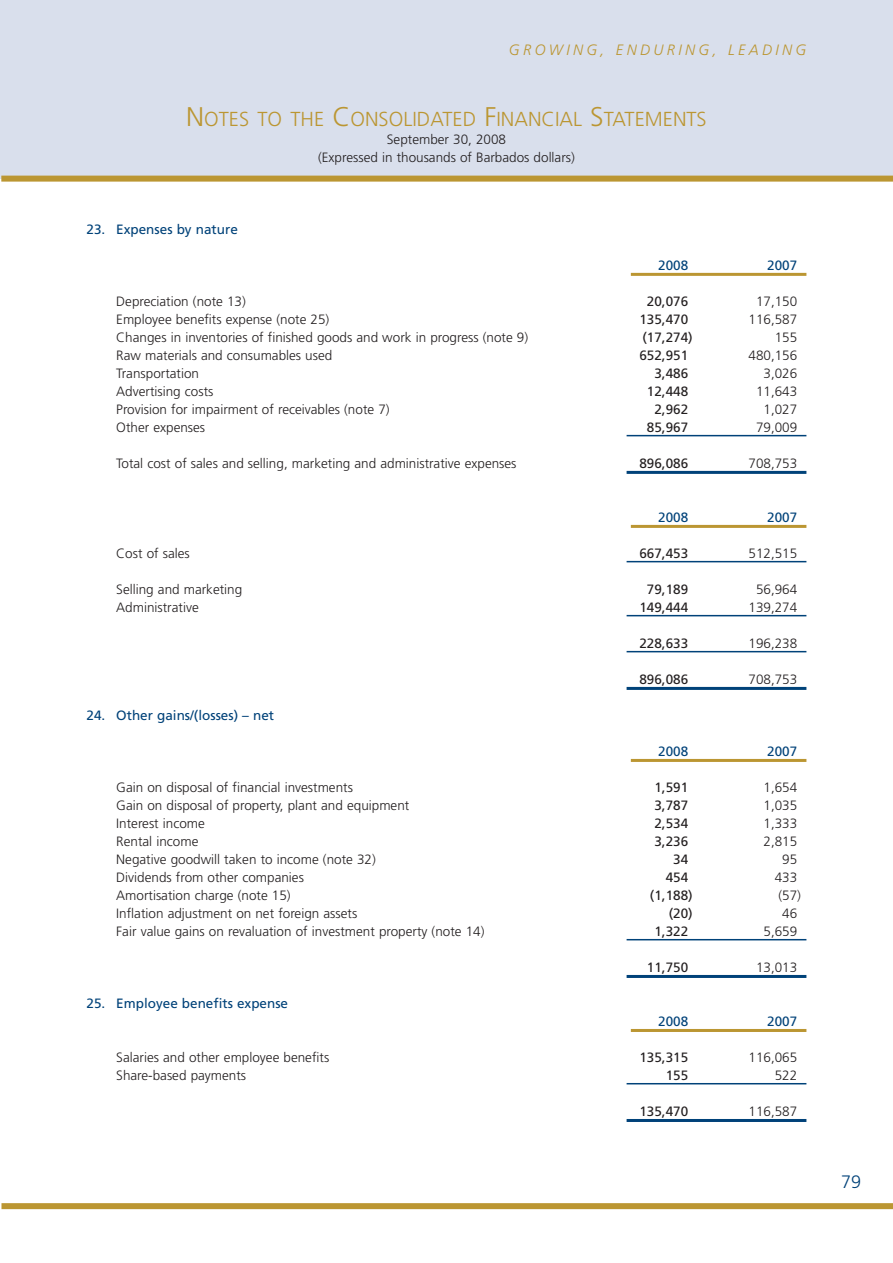
<style>
.page{position:relative;width:893px;height:1263px;background:#fff}
.page>*{position:absolute;margin:0;border:0;box-sizing:border-box;transform-origin:0 0}
.t1{font:300 20.25px "Frutiger";color:#bb9632}
.t2{font:300 18px "Frutiger";color:#004279}
.t3{font:italic 300 15px "Frutiger";letter-spacing:.22em;color:#bb9632}
.t4{font:300 13.5px/18px "Frutiger";color:#231f20;text-align:center}
.t5{font:13.5px "Frutiger";color:#231f20}
.t6{font:13.5px "Frutiger";color:#004279}
.s1{font-size:27px}
</style>
<div class="page">
<hr style="left:631px;top:273px;width:175px;height:3px;background:#bb9632">
<hr style="left:627px;top:435px;width:179px;height:1px;background:#004279">
<hr style="left:627px;top:471px;width:179px;height:3px;background:#004279">
<hr style="left:631px;top:525px;width:175px;height:3px;background:#bb9632">
<hr style="left:627px;top:561px;width:179px;height:1px;background:#004279">
<hr style="left:627px;top:615px;width:179px;height:1px;background:#004279">
<hr style="left:627px;top:651px;width:179px;height:1px;background:#004279">
<hr style="left:627px;top:687px;width:179px;height:3px;background:#004279">
<hr style="left:631px;top:759px;width:175px;height:3px;background:#bb9632">
<hr style="left:627px;top:939px;width:179px;height:1px;background:#004279">
<hr style="left:627px;top:975px;width:179px;height:3px;background:#004279">
<hr style="left:631px;top:1029px;width:175px;height:3px;background:#bb9632">
<hr style="left:627px;top:1083px;width:179px;height:1px;background:#004279">
<hr style="left:627px;top:1119px;width:179px;height:3px;background:#004279">
<div style="left:0;top:0;width:893px;height:179px;background:#d9dfec"></div>
<div style="left:1px;top:176px;width:892px;height:6px;background:#bb9632"></div>
<div style="left:1px;top:1203px;width:892px;height:6px;background:#bb9632"></div>
<hr style="left:0;top:0;width:1px;height:180px;background:#d9dfec">
<p class="t3" style="left:509px;top:44px;width:299px">GROWING, ENDURING, LEADING</p>
<h1 class="t1" style="left:186px;top:111px;width:522px"><span class="s1">N</span>OTES TO THE <span class="s1">C</span>ONSOLIDATED <span class="s1">F</span>INANCIAL <span class="s1">S</span>TATEMENTS</h1>
<p class="t4" style="left:318px;top:131px;width:258px">September 30, 2008<br>(Expressed in thousands of Barbados dollars)</p>
<p class="t6" style="left:87px;top:224px;width:153px">23. Expenses by nature</p>
<p class="t6" style="left:658px;top:260px;width:32px">2008</p>
<p class="t6" style="left:767px;top:260px;width:32px">2007</p>
<p class="t4" style="left:116px;top:293px;width:131px">Depreciation (note 13)</p>
<p class="t5" style="left:647px;top:296px;width:43px">20,076</p>
<p class="t4" style="left:756px;top:293px;width:43px">17,150</p>
<p class="t4" style="left:116px;top:311px;width:215px">Employee benefits expense (note 25)</p>
<p class="t5" style="left:639px;top:314px;width:50px">135,470</p>
<p class="t4" style="left:748px;top:311px;width:50px">116,587</p>
<p class="t4" style="left:116px;top:329px;width:413px">Changes in inventories of finished goods and work in progress (note 9)</p>
<p class="t5" style="left:642px;top:332px;width:52px">(17,274)</p>
<p class="t4" style="left:775px;top:329px;width:24px">155</p>
<p class="t4" style="left:116px;top:347px;width:217px">Raw materials and consumables used</p>
<p class="t5" style="left:639px;top:350px;width:50px">652,951</p>
<p class="t4" style="left:748px;top:347px;width:50px">480,156</p>
<p class="t4" style="left:116px;top:365px;width:84px">Transportation</p>
<p class="t5" style="left:654px;top:368px;width:35px">3,486</p>
<p class="t4" style="left:763px;top:365px;width:35px">3,026</p>
<p class="t4" style="left:116px;top:383px;width:99px">Advertising costs</p>
<p class="t5" style="left:647px;top:386px;width:43px">12,448</p>
<p class="t4" style="left:756px;top:383px;width:43px">11,643</p>
<p class="t4" style="left:116px;top:401px;width:275px">Provision for impairment of receivables (note 7)</p>
<p class="t5" style="left:654px;top:404px;width:35px">2,962</p>
<p class="t4" style="left:763px;top:401px;width:35px">1,027</p>
<p class="t4" style="left:116px;top:419px;width:90px">Other expenses</p>
<p class="t5" style="left:647px;top:422px;width:43px">85,967</p>
<p class="t4" style="left:756px;top:419px;width:43px">79,009</p>
<p class="t4" style="left:116px;top:455px;width:402px">Total cost of sales and selling, marketing and administrative expenses</p>
<p class="t5" style="left:639px;top:458px;width:50px">896,086</p>
<p class="t4" style="left:748px;top:455px;width:50px">708,753</p>
<p class="t6" style="left:658px;top:512px;width:32px">2008</p>
<p class="t6" style="left:767px;top:512px;width:32px">2007</p>
<p class="t4" style="left:116px;top:545px;width:75px">Cost of sales</p>
<p class="t5" style="left:639px;top:548px;width:50px">667,453</p>
<p class="t4" style="left:748px;top:545px;width:50px">512,515</p>
<p class="t4" style="left:116px;top:581px;width:127px">Selling and marketing</p>
<p class="t5" style="left:647px;top:584px;width:43px">79,189</p>
<p class="t4" style="left:756px;top:581px;width:43px">56,964</p>
<p class="t4" style="left:116px;top:599px;width:84px">Administrative</p>
<p class="t5" style="left:639px;top:602px;width:50px">149,444</p>
<p class="t4" style="left:748px;top:599px;width:50px">139,274</p>
<p class="t5" style="left:639px;top:638px;width:50px">228,633</p>
<p class="t4" style="left:748px;top:635px;width:50px">196,238</p>
<p class="t5" style="left:639px;top:674px;width:50px">896,086</p>
<p class="t4" style="left:748px;top:671px;width:50px">708,753</p>
<p class="t6" style="left:87px;top:710px;width:189px">24. Other gains/(losses) – net</p>
<p class="t6" style="left:658px;top:746px;width:32px">2008</p>
<p class="t6" style="left:767px;top:746px;width:32px">2007</p>
<p class="t4" style="left:116px;top:779px;width:238px">Gain on disposal of financial investments</p>
<p class="t5" style="left:654px;top:782px;width:35px">1,591</p>
<p class="t4" style="left:763px;top:779px;width:35px">1,654</p>
<p class="t4" style="left:116px;top:797px;width:295px">Gain on disposal of property, plant and equipment</p>
<p class="t5" style="left:654px;top:800px;width:35px">3,787</p>
<p class="t4" style="left:763px;top:797px;width:35px">1,035</p>
<p class="t4" style="left:116px;top:815px;width:90px">Interest income</p>
<p class="t5" style="left:654px;top:818px;width:35px">2,534</p>
<p class="t4" style="left:763px;top:815px;width:35px">1,333</p>
<p class="t4" style="left:116px;top:833px;width:84px">Rental income</p>
<p class="t5" style="left:654px;top:836px;width:35px">3,236</p>
<p class="t4" style="left:763px;top:833px;width:35px">2,815</p>
<p class="t4" style="left:116px;top:851px;width:261px">Negative goodwill taken to income (note 32)</p>
<p class="t5" style="left:673px;top:854px;width:17px">34</p>
<p class="t4" style="left:782px;top:851px;width:17px">95</p>
<p class="t4" style="left:116px;top:869px;width:189px">Dividends from other companies</p>
<p class="t5" style="left:666px;top:872px;width:24px">454</p>
<p class="t4" style="left:775px;top:869px;width:24px">433</p>
<p class="t4" style="left:116px;top:887px;width:176px">Amortisation charge (note 15)</p>
<p class="t5" style="left:650px;top:890px;width:44px">(1,188)</p>
<p class="t4" style="left:778px;top:887px;width:24px">(57)</p>
<p class="t4" style="left:116px;top:905px;width:242px">Inflation adjustment on net foreign assets</p>
<p class="t5" style="left:669px;top:908px;width:25px">(20)</p>
<p class="t4" style="left:782px;top:905px;width:17px">46</p>
<p class="t4" style="left:116px;top:923px;width:370px">Fair value gains on revaluation of investment property (note 14)</p>
<p class="t5" style="left:654px;top:926px;width:35px">1,322</p>
<p class="t4" style="left:763px;top:923px;width:35px">5,659</p>
<p class="t5" style="left:647px;top:962px;width:43px">11,750</p>
<p class="t4" style="left:756px;top:959px;width:43px">13,013</p>
<p class="t6" style="left:87px;top:998px;width:203px">25. Employee benefits expense</p>
<p class="t6" style="left:658px;top:1016px;width:32px">2008</p>
<p class="t6" style="left:767px;top:1016px;width:32px">2007</p>
<p class="t4" style="left:116px;top:1049px;width:214px">Salaries and other employee benefits</p>
<p class="t5" style="left:639px;top:1052px;width:50px">135,315</p>
<p class="t4" style="left:748px;top:1049px;width:50px">116,065</p>
<p class="t4" style="left:116px;top:1067px;width:131px">Share-based payments</p>
<p class="t5" style="left:666px;top:1070px;width:24px">155</p>
<p class="t4" style="left:775px;top:1067px;width:24px">522</p>
<p class="t5" style="left:639px;top:1106px;width:50px">135,470</p>
<p class="t4" style="left:748px;top:1103px;width:50px">116,587</p>
<h2 class="t2" style="left:841px;top:1174px;width:22px">79</h2>
</div>
